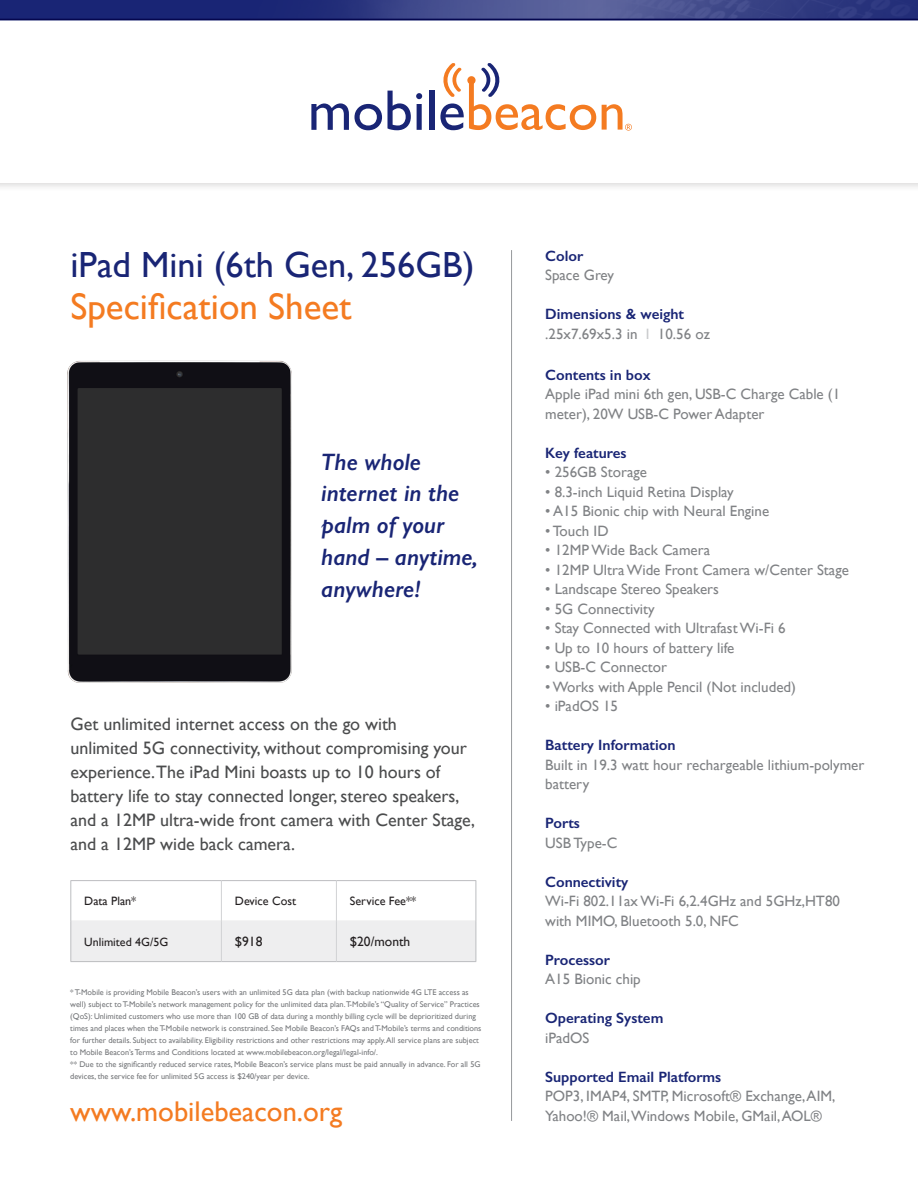
<style>
.page{position:relative;width:918px;height:1188px;background:#fff}
.page>*{position:absolute;margin:0;border:0;box-sizing:border-box;transform-origin:0 0}
.t1{font:37.05px "Gill Sans";color:#f47b21}
.t2{font:36.3px "Gill Sans";color:#192575}
.t3{font:28.5px "Gill Sans";color:#f47b21}
.t4{font:italic 600 23.85px/31.8px "Gill Sans";color:#192575}
.t5{font:18px/24px "Gill Sans";color:#4b4c4d}
.t6{font:15px/19.5px "Gill Sans";color:#808285}
.t7{font:600 15px "Gill Sans";color:#192575}
.t8{font:13.5px "Gill Sans";color:#231f20}
.t9{font:12.15px "Gill Sans";color:#231f20}
.t10{font:12px "Gill Sans";color:#231f20}
.t11{font:8.25px/12px "Gill Sans";color:#76787b}
.s1{font-size:37.05px}
.s2{color:#c9cacc}
</style>
<div class="page">
<div style="left:0;top:0;width:918px;height:193px;background:#231f20;opacity:.2"></div>
<div style="left:0;top:0;width:918px;height:182px;background:#fff"></div>
<svg style="left:0;top:0;width:918px;height:19px;background:#323c82"></svg>
<hr style="left:0;top:19px;width:918px;height:1px;background:#05074e">
<svg style="left:311px;top:91px;width:111px;height:39px"></svg>
<div style="left:429px;top:91px;width:5px;height:39px;background:#192575"></div>
<svg style="left:440px;top:63px;width:156px;height:67px"></svg>
<svg style="left:602px;top:104px;width:30px;height:27px"></svg>
<div style="left:71px;top:921px;width:150px;height:41px;background:#eeeeef"></div>
<div style="left:222px;top:922px;width:254px;height:39px;background:#eeeeef"></div>
<hr style="left:71px;top:920px;width:150px;height:2px;background:#eeeeef">
<hr style="left:222px;top:920px;width:114px;height:2px;background:#eeeeef">
<hr style="left:337px;top:920px;width:139px;height:2px;background:#eeeeef">
<hr style="left:70px;top:880px;width:151px;height:1px;background:#bcbdc0">
<hr style="left:70px;top:881px;width:1px;height:40px;background:#bcbdc0">
<hr style="left:221px;top:880px;width:115px;height:1px;background:#bcbdc0">
<hr style="left:336px;top:880px;width:140px;height:1px;background:#bcbdc0">
<hr style="left:476px;top:881px;width:1px;height:40px;background:#bcbdc0">
<hr style="left:70px;top:921px;width:1px;height:40px;background:#bcbdc0">
<hr style="left:476px;top:921px;width:1px;height:40px;background:#bcbdc0">
<hr style="left:70px;top:961px;width:151px;height:1px;background:#bcbdc0">
<hr style="left:221px;top:961px;width:115px;height:1px;background:#bcbdc0">
<hr style="left:336px;top:961px;width:140px;height:1px;background:#bcbdc0">
<hr style="left:221px;top:881px;width:1px;height:40px;background:#d1d2d4">
<hr style="left:336px;top:881px;width:1px;height:40px;background:#d1d2d4">
<hr style="left:221px;top:921px;width:1px;height:40px;background:#d1d2d4">
<hr style="left:336px;top:921px;width:1px;height:40px;background:#d1d2d4">
<hr style="left:511px;top:250px;width:1px;height:871px;background:#97999c">
<img style="left:67px;top:360px;width:225px;height:323px">
<p class="t2" style="left:70px;top:243px;width:406px"><span class="s1">i</span>Pad Mini (6th Gen, 256GB)</p>
<p class="t1" style="left:70px;top:285px;width:283px">Specification Sheet</p>
<p class="t4" style="left:321px;top:446px;width:158px">The whole internet in the palm of your hand – anytime, anywhere!</p>
<p class="t5" style="left:70px;top:711px;width:406px">Get unlimited internet access on the go with<br>unlimited 5G connectivity, without compromising your experience.The iPad Mini boasts up to 10 hours of battery life to stay connected longer, stereo speakers, and a 12MP ultra-wide front camera with Center Stage, and a 12MP wide back camera.</p>
<p class="t9" style="left:84px;top:894px;width:54px">Data Plan*</p>
<p class="t9" style="left:235px;top:894px;width:63px">Device Cost</p>
<p class="t9" style="left:350px;top:894px;width:68px">Service Fee**</p>
<p class="t10" style="left:84px;top:935px;width:85px">Unlimited 4G/5G</p>
<p class="t8" style="left:235px;top:934px;width:29px">$918</p>
<p class="t8" style="left:350px;top:934px;width:62px">$20/month</p>
<p class="t11" style="left:70px;top:987px;width:413px">* T-Mobile is providing Mobile Beacon’s users with an unlimited 5G data plan (with backup nationwide 4G LTE access as well) subject to T-Mobile’s network management policy for the unlimited data plan.T-Mobile’s “Quality of Service” Practices (QoS): Unlimited customers who use more than 100 GB of data during a monthly billing cycle will be deprioritized during times and places when the T-Mobile network is constrained. See Mobile Beacon’s FAQs and T-Mobile’s terms and conditions for further details. Subject to availability. Eligibility restrictions and other restrictions may apply. All service plans are subject to Mobile Beacon’s Terms and Conditions located at www.mobilebeacon.org/legal/legal-info/.</p>
<p class="t11" style="left:70px;top:1059px;width:412px">** Due to the significantly reduced service rates, Mobile Beacon’s service plans must be paid annually in advance. For all 5G devices, the service fee for unlimited 5G access is $240/year per device.</p>
<p class="t3" style="left:70px;top:1095px;width:274px">www.mobilebeacon.org</p>
<p class="t7" style="left:545px;top:247px;width:40px">Color</p>
<p class="t6" style="left:545px;top:266px;width:70px">Space Grey</p>
<p class="t7" style="left:545px;top:305px;width:140px">Dimensions &amp; weight</p>
<p class="t6" style="left:545px;top:324px;width:166px">.25x7.69x5.3 in <span class="s2">I</span> 10.56 oz</p>
<p class="t7" style="left:545px;top:366px;width:107px">Contents in box</p>
<p class="t6" style="left:545px;top:384px;width:297px">Apple iPad mini 6th gen, USB-C Charge Cable (1 meter), 20W USB-C Power Adapter</p>
<p class="t7" style="left:545px;top:444px;width:83px">Key features</p>
<p class="t6" style="left:545px;top:462px;width:103px">• 256GB Storage</p>
<p class="t6" style="left:545px;top:482px;width:190px">• 8.3-inch Liquid Retina Display</p>
<p class="t6" style="left:545px;top:501px;width:226px">• A15 Bionic chip with Neural Engine</p>
<p class="t6" style="left:545px;top:521px;width:65px">• Touch ID</p>
<p class="t6" style="left:545px;top:540px;width:166px">• 12MP Wide Back Camera</p>
<p class="t6" style="left:545px;top:560px;width:305px">• 12MP Ultra Wide Front Camera w/Center Stage</p>
<p class="t6" style="left:545px;top:579px;width:175px">• Landscape Stereo Speakers</p>
<p class="t6" style="left:545px;top:599px;width:111px">• 5G Connectivity</p>
<p class="t6" style="left:545px;top:618px;width:242px">• Stay Connected with Ultrafast Wi-Fi 6</p>
<p class="t6" style="left:545px;top:638px;width:191px">• Up to 10 hours of battery life</p>
<p class="t6" style="left:545px;top:657px;width:123px">• USB-C Connector</p>
<p class="t6" style="left:545px;top:677px;width:252px">• Works with Apple Pencil (Not included)</p>
<p class="t6" style="left:545px;top:696px;width:74px">• iPadOS 15</p>
<p class="t7" style="left:545px;top:736px;width:132px">Battery Information</p>
<p class="t6" style="left:545px;top:755px;width:321px">Built in 19.3 watt hour rechargeable lithium‑polymer battery</p>
<p class="t7" style="left:545px;top:814px;width:36px">Ports</p>
<p class="t6" style="left:545px;top:833px;width:74px">USB Type-C</p>
<p class="t7" style="left:545px;top:873px;width:85px">Connectivity</p>
<p class="t6" style="left:545px;top:891px;width:296px">Wi-Fi 802.11ax Wi-Fi 6,2.4GHz and 5GHz,HT80 with MIMO, Bluetooth 5.0, NFC</p>
<p class="t7" style="left:545px;top:951px;width:66px">Processor</p>
<p class="t6" style="left:545px;top:969px;width:97px">A15 Bionic chip</p>
<p class="t7" style="left:545px;top:1009px;width:120px">Operating System</p>
<p class="t6" style="left:545px;top:1028px;width:46px">iPadOS</p>
<p class="t7" style="left:545px;top:1068px;width:178px">Supported Email Platforms</p>
<p class="t6" style="left:545px;top:1086px;width:292px">POP3, IMAP4, SMTP, Microsoft® Exchange, AIM,<br>Yahoo!® Mail,Windows Mobile, GMail, AOL®</p>
</div>
